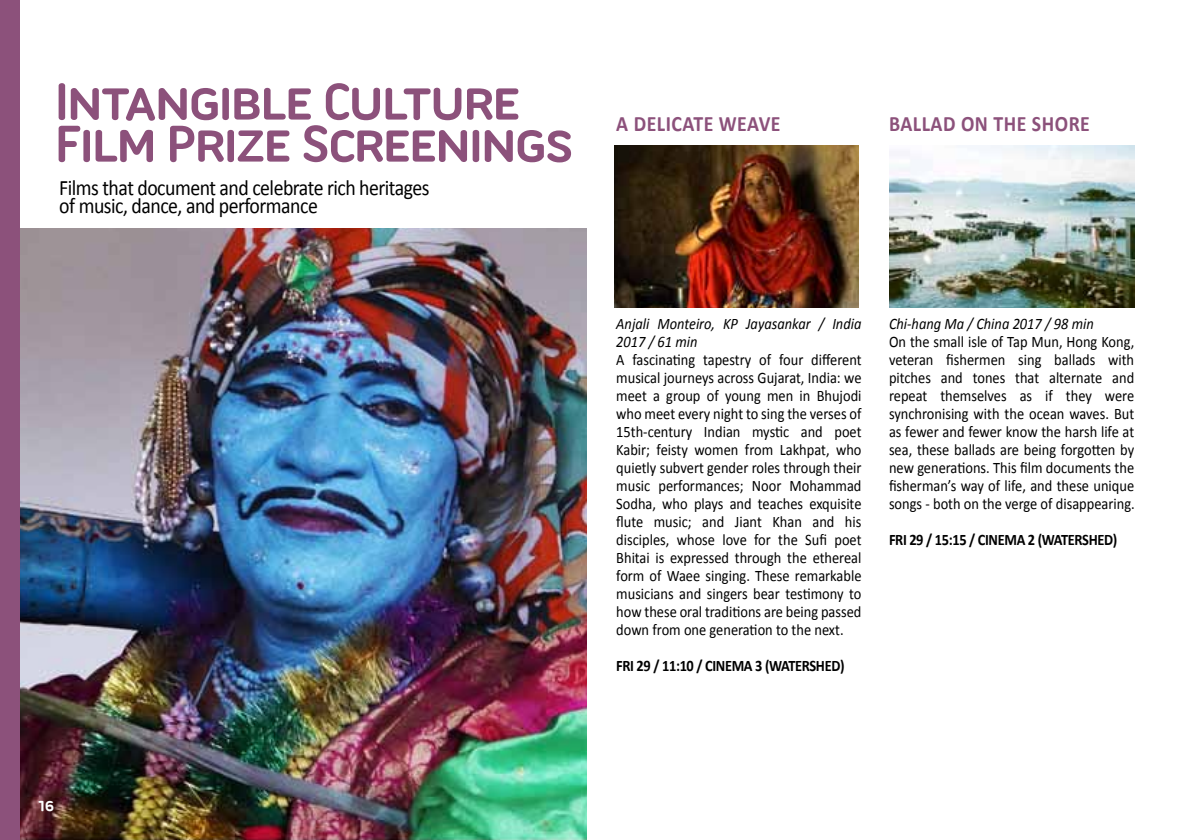
<style>
.page{position:relative;width:1191px;height:840px;background:#fff}
.page>*{position:absolute;margin:0;border:0;box-sizing:border-box;transform-origin:0 0}
.t1{font:700 56px/42px "Ubuntu Titling";letter-spacing:-.05em;color:#8c517b}
.t2{font:22px/18px "Calibri";letter-spacing:-.025em;color:#000;scale:.9 1}
.t3{font:700 22px "Calibri";letter-spacing:.025em;color:#8c517b;scale:.9 1}
.t4{font:700 18px "Ubuntu Titling";color:#fff}
.t5{font:16px/18px "Calibri";color:#000;text-align:justify;scale:.9 1}
.t6{font:italic 16px/18px "Calibri";color:#000;scale:.9 1}
.t7{font:700 16px "Calibri";letter-spacing:-.025em;color:#000;scale:.9 1}
</style>
<div class="page">
<img style="left:20px;top:228px;width:566px;height:611px">
<div style="left:0;top:0;width:20px;height:839px;background:#8c517b"></div>
<img style="left:614px;top:145px;width:244px;height:162px">
<img style="left:890px;top:145px;width:244px;height:162px">
<h1 class="t1" style="left:54px;top:79px;width:521px">Intangible Culture<br>Film Prize Screenings</h1>
<h2 class="t2" style="left:59px;top:179px;width:413px">Films that document and celebrate rich heritages of music, dance, and performance</h2>
<h2 class="t3" style="left:616px;top:109px;width:184px">A DELICATE WEAVE</h2>
<h2 class="t3" style="left:889px;top:109px;width:225px">BALLAD ON THE SHORE</h2>
<p class="t6" style="left:616px;top:314px;width:274px">Anjali Monteiro, KP Jayasankar / India<br>2017 / 61 min</p>
<p class="t5" style="left:616px;top:350px;width:274px">A fascinating tapestry of four different musical journeys across Gujarat, India: we meet a group of young men in Bhujodi who meet every night to sing the verses of 15th-century Indian mystic and poet Kabir; feisty women from Lakhpat, who quietly subvert gender roles through their music performances; Noor Mohammad Sodha, who plays and teaches exquisite flute music; and Jiant Khan and his disciples, whose love for the Sufi poet Bhitai is expressed through the ethereal form of Waee singing. These remarkable musicians and singers bear testimony to how these oral traditions are being passed down from one generation to the next.</p>
<p class="t7" style="left:616px;top:655px;width:255px">FRI 29 / 11:10 / CINEMA 3 (WATERSHED)</p>
<p class="t6" style="left:889px;top:314px;width:229px">Chi-hang Ma / China 2017 / 98 min</p>
<p class="t5" style="left:889px;top:332px;width:275px">On the small isle of Tap Mun, Hong Kong, veteran fishermen sing ballads with pitches and tones that alternate and repeat themselves as if they were synchronising with the ocean waves. But as fewer and fewer know the harsh life at sea, these ballads are being forgotten by new generations. This film documents the fisherman’s way of life, and these unique songs - both on the verge of disappearing.</p>
<p class="t7" style="left:889px;top:529px;width:255px">FRI 29 / 15:15 / CINEMA 2 (WATERSHED)</p>
<p class="t4" style="left:38px;top:794px;width:18px">16</p>
</div>
